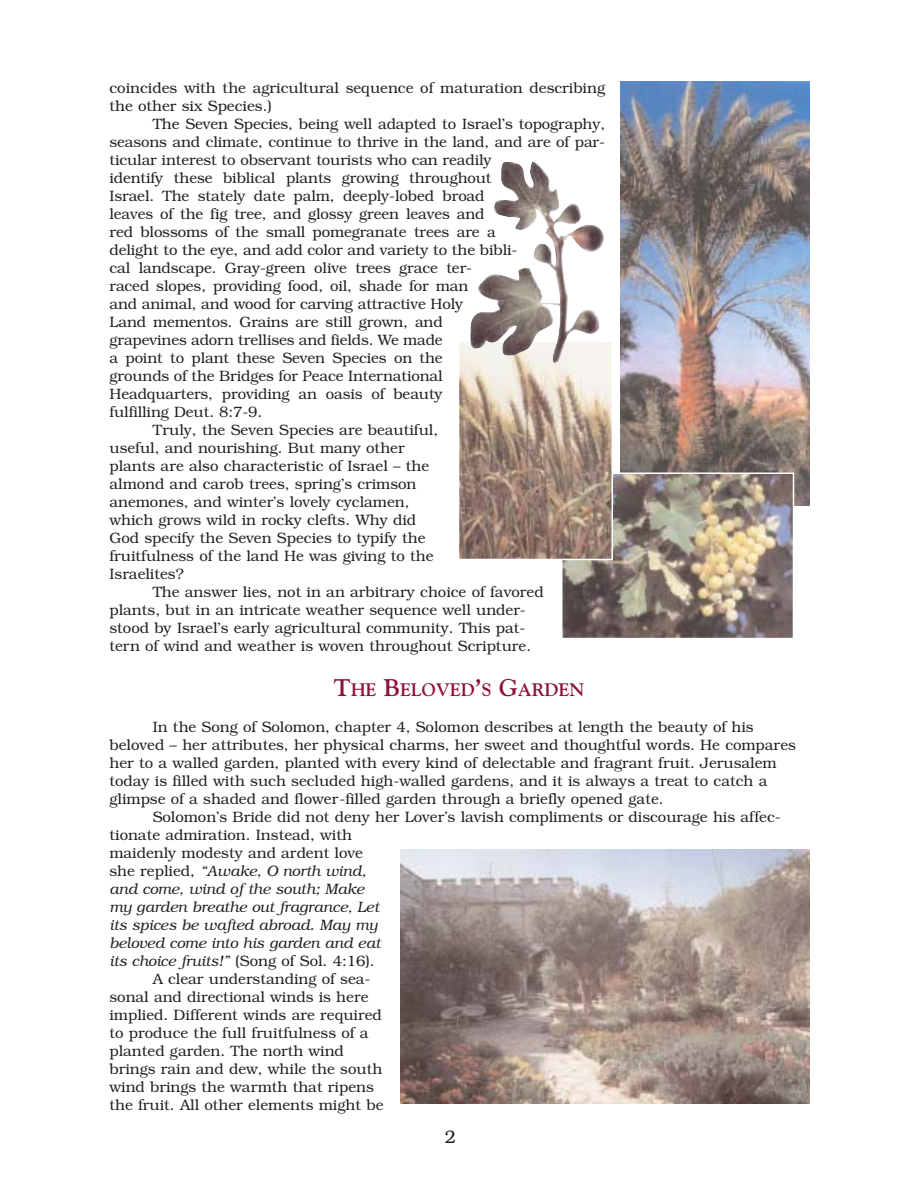
<style>
.page{position:relative;width:918px;height:1188px;background:#fff}
.page>*{position:absolute;margin:0;border:0;box-sizing:border-box;transform-origin:0 0}
.t1{font:700 18px "Goudy";color:#8d0f3a}
.t2{font:300 18px "Bookman";color:#231f1f}
.t3{font:300 15px/18px "Bookman";color:#231f1f}
.t4{font:italic 300 15px "Bookman";color:#231f1f}
.s1{font-size:24px}
.s2{font-style:normal}
</style>
<div class="page">
<img style="left:400px;top:850px;width:410px;height:253px">
<img style="left:620px;top:81px;width:190px;height:425px">
<img style="left:564px;top:475px;width:227px;height:161px">
<div style="left:561px;top:472px;width:233px;height:167px;border:2px solid #fff"></div>
<img style="left:461px;top:343px;width:149px;height:214px">
<div style="left:458px;top:340px;width:155px;height:220px;border:2px solid #fff"></div>
<img style="left:470px;top:161px;width:135px;height:203px">
<p class="t3" style="left:110px;top:81px;width:497px">coincides with the agricultural sequence of maturation describing the other six Species.)</p>
<p class="t3" style="left:153px;top:117px;width:454px">The Seven Species, being well adapted to Israel’s topography,</p>
<p class="t3" style="left:110px;top:135px;width:497px">seasons and climate, continue to thrive in the land, and are of par-</p>
<p class="t3" style="left:110px;top:153px;width:384px">ticular interest to observant tourists who can readily</p>
<p class="t3" style="left:110px;top:171px;width:384px">identify these biblical plants growing throughout</p>
<p class="t3" style="left:110px;top:189px;width:377px">Israel. The stately date palm, deeply-lobed broad</p>
<p class="t3" style="left:110px;top:207px;width:377px">leaves of the fig tree, and glossy green leaves and</p>
<p class="t3" style="left:110px;top:225px;width:388px">red blossoms of the small pomegranate trees are a</p>
<p class="t3" style="left:110px;top:243px;width:410px">delight to the eye, and add color and variety to the bibli-</p>
<p class="t3" style="left:110px;top:261px;width:364px">cal landscape. Gray-green olive trees grace ter-</p>
<p class="t3" style="left:110px;top:279px;width:360px">raced slopes, providing food, oil, shade for man</p>
<p class="t3" style="left:110px;top:297px;width:355px">and animal, and wood for carving attractive Holy</p>
<p class="t3" style="left:110px;top:315px;width:335px">Land mementos. Grains are still grown, and</p>
<p class="t3" style="left:110px;top:333px;width:335px">grapevines adorn trellises and fields. We made</p>
<p class="t3" style="left:110px;top:351px;width:335px">a point to plant these Seven Species on the</p>
<p class="t3" style="left:110px;top:369px;width:335px">grounds of the Bridges for Peace International</p>
<p class="t3" style="left:110px;top:387px;width:335px">Headquarters, providing an oasis of beauty</p>
<p class="t3" style="left:110px;top:405px;width:154px">fulfilling Deut. 8:7-9.</p>
<p class="t3" style="left:153px;top:423px;width:287px">Truly, the Seven Species are beautiful,</p>
<p class="t3" style="left:110px;top:441px;width:297px">useful, and nourishing. But many other</p>
<p class="t3" style="left:110px;top:459px;width:321px">plants are also characteristic of Israel – the</p>
<p class="t3" style="left:110px;top:477px;width:309px">almond and carob trees, spring’s crimson</p>
<p class="t3" style="left:110px;top:495px;width:302px">anemones, and winter’s lovely cyclamen,</p>
<p class="t3" style="left:110px;top:513px;width:308px">which grows wild in rocky clefts. Why did</p>
<p class="t3" style="left:110px;top:531px;width:318px">God specify the Seven Species to typify the</p>
<p class="t3" style="left:110px;top:549px;width:326px">fruitfulness of the land He was giving to the</p>
<p class="t3" style="left:110px;top:567px;width:76px">Israelites?</p>
<p class="t3" style="left:153px;top:585px;width:392px">The answer lies, not in an arbitrary choice of favored</p>
<p class="t3" style="left:110px;top:603px;width:418px">plants, but in an intricate weather sequence well under-</p>
<p class="t3" style="left:110px;top:621px;width:417px">stood by Israel’s early agricultural community. This pat-</p>
<p class="t3" style="left:110px;top:639px;width:423px">tern of wind and weather is woven throughout Scripture.</p>
<p class="t1" style="left:333px;top:683px;width:253px"><span class="s1">T</span>HE <span class="s1">B</span>ELOVED<span class="s1">’</span>S <span class="s1">G</span>ARDEN</p>
<p class="t3" style="left:110px;top:720px;width:688px;text-indent:43px">In the Song of Solomon, chapter 4, Solomon describes at length the beauty of his beloved – her attributes, her physical charms, her sweet and thoughtful words. He compares her to a walled garden, planted with every kind of delectable and fragrant fruit. Jerusalem today is filled with such secluded high-walled gardens, and it is always a treat to catch a glimpse of a shaded and flower-filled garden through a briefly opened gate.</p>
<p class="t3" style="left:153px;top:810px;width:630px">Solomon’s Bride did not deny her Lover’s lavish compliments or discourage his affec-</p>
<p class="t3" style="left:110px;top:828px;width:244px">tionate admiration. Instead, with</p>
<p class="t3" style="left:110px;top:846px;width:255px">maidenly modesty and ardent love</p>
<p class="t4" style="left:110px;top:865px;width:258px"><span class="s2">she replied,</span> “Awake, O north wind,</p>
<p class="t4" style="left:110px;top:883px;width:256px">and come, wind of the south; Make</p>
<p class="t4" style="left:110px;top:901px;width:271px">my garden breathe out fragrance, Let</p>
<p class="t4" style="left:110px;top:919px;width:270px">its spices be wafted abroad. May my</p>
<p class="t4" style="left:110px;top:937px;width:272px">beloved come into his garden and eat</p>
<p class="t4" style="left:110px;top:955px;width:267px">its choice fruits!” <span class="s2">(Song of Sol. 4:16).</span></p>
<p class="t3" style="left:153px;top:972px;width:219px">A clear understanding of sea-</p>
<p class="t3" style="left:109px;top:990px;width:261px">sonal and directional winds is here</p>
<p class="t3" style="left:109px;top:1008px;width:274px">implied. Different winds are required</p>
<p class="t3" style="left:109px;top:1026px;width:261px">to produce the full fruitfulness of a</p>
<p class="t3" style="left:109px;top:1044px;width:236px">planted garden. The north wind</p>
<p class="t3" style="left:109px;top:1062px;width:274px">brings rain and dew, while the south</p>
<p class="t3" style="left:109px;top:1080px;width:266px">wind brings the warmth that ripens</p>
<p class="t3" style="left:109px;top:1098px;width:275px">the fruit. All other elements might be</p>
<p class="t2" style="left:445px;top:1129px;width:13px">2</p>
</div>
